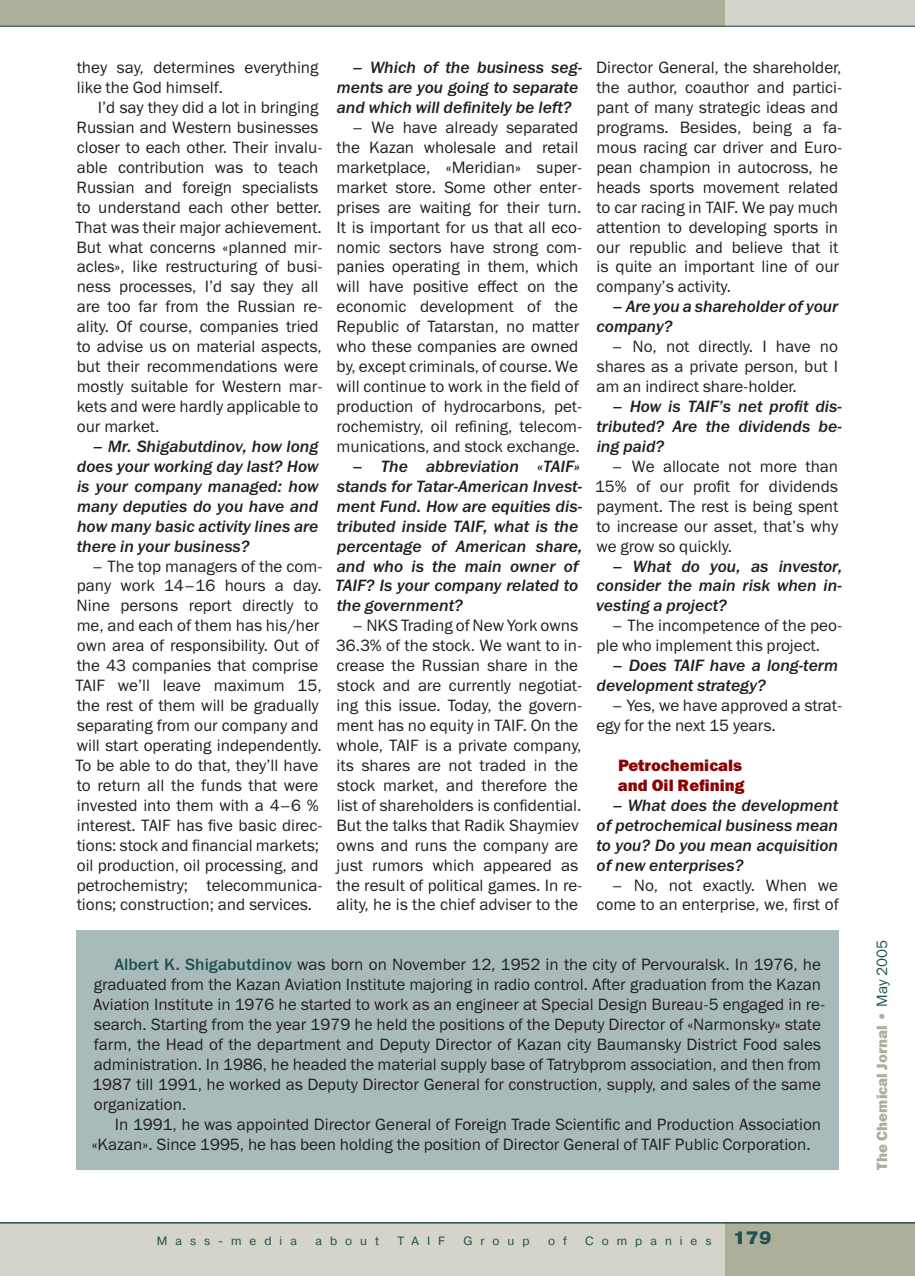
<style>
.page{position:relative;width:915px;height:1276px;background:#fff}
.page>*{position:absolute;margin:0;border:0;box-sizing:border-box;transform-origin:0 0}
.t1{font:16.5px/20px "Franklin Gothic Book ITC";color:#231f20}
.t2{font:italic 16.5px/20px "Franklin Gothic Medium ITC";color:#231f20;text-align:justify}
.t3{font:16.5px/20px "Franklin Gothic Heavy ITC";color:#8b0204}
.t4{font:15px "Franklin Gothic Heavy ITC";color:#acaf9a}
.t5{font:12px "Pragmatica";letter-spacing:.665em;color:#1f514e}
.s1{font-family:"Franklin Gothic Medium ITC";color:#1f514e}
.s2{font-weight:900;font-size:18px}
.s3{font-family:"Franklin Gothic Book ITC";color:#1f514e}
</style>
<div class="page">
<div style="left:0;top:0;width:914px;height:27px;background:#d4d4ca"></div>
<div style="left:0;top:1222px;width:914px;height:54px;background:#acaf9a"></div>
<div style="left:0;top:1222px;width:724px;height:54px;background:#d4d4ca"></div>
<div style="left:0;top:0;width:724px;height:27px;background:#acaf9a"></div>
<hr style="left:0;top:1222px;width:914px;height:1px;background:#1f514e">
<hr style="left:0;top:26px;width:914px;height:1px;background:#1f514e">
<div style="left:76px;top:930px;width:762px;height:239px;background:#a9baba"></div>
<p class="t1" style="left:77px;top:59px;width:243px">they say, determines everything like the God himself.</p>
<p class="t1" style="left:75px;top:99px;width:248px;text-indent:22px">I’d say they did a lot in bringing<br>Russian and Western businesses closer to each other. Their invalu&shy;able contribution was to teach<br>Russian and foreign specialists to understand each other better.<br>That was their major achievement.<br>But what concerns «planned mir&shy;acles», like restructuring of busi&shy;ness processes, I’d say they all are too far from the Russian re&shy;ality. Of course, companies tried to advise us on material aspects, but their recommendations were mostly suitable for Western mar&shy;kets and were hardly applicable to our market.</p>
<p class="t2" style="left:77px;top:438px;width:243px;text-indent:16px">– Mr. Shigabutdinov, how long does your working day last? How is your company managed: how many deputies do you have and how many basic activity lines are there in your business?</p>
<p class="t1" style="left:75px;top:558px;width:248px;text-indent:16px">– The top managers of the com&shy;pany work 14–16 hours a day.<br>Nine persons report directly to me, and each of them has his/her own area of responsibility. Out of the 43 companies that comprise<br>TAIF we’ll leave maximum 15, the rest of them will be gradually separating from our company and will start operating independently.<br>To be able to do that, they’ll have to return all the funds that were invested into them with a 4–6 % interest. TAIF has five basic direc&shy;tions: stock and financial markets; oil production, oil processing, and petrochemistry; telecommunica&shy;tions; construction; and services.</p>
<p class="t2" style="left:337px;top:59px;width:247px;text-align:left;text-indent:15px">– Which of the business seg&shy;ments are you going to separate and which will definitely be left?</p>
<p class="t1" style="left:336px;top:119px;width:247px;text-indent:15px">– We have already separated the Kazan wholesale and retail marketplace, «Meridian» super&shy;market store. Some other enter&shy;prises are waiting for their turn.<br>It is important for us that all eco&shy;nomic sectors have strong com&shy;panies operating in them, which will have positive effect on the economic development of the<br>Republic of Tatarstan, no matter who these companies are owned by, except criminals, of course. We will continue to work in the field of production of hydrocarbons, pet&shy;rochemistry, oil refining, telecom&shy;munications, and stock exchange.</p>
<p class="t2" style="left:335px;top:458px;width:249px;text-align:left;text-indent:17px">– The abbreviation «TAIF» stands for Tatar-American Invest&shy;ment Fund. How are equities dis&shy;tributed inside TAIF, what is the percentage of American share, and who is the main owner of<br>TAIF? Is your company related to the government?</p>
<p class="t1" style="left:336px;top:617px;width:248px;text-indent:16px">– NKS Trading of New York owns<br>36.3% of the stock. We want to in&shy;crease the Russian share in the stock and are currently negotiat&shy;ing this issue. Today, the govern&shy;ment has no equity in TAIF. On the whole, TAIF is a private company, its shares are not traded in the stock market, and therefore the list of shareholders is confidential.<br>But the talks that Radik Shaymiev owns and runs the company are just rumors which appeared as the result of political games. In re&shy;ality, he is the chief adviser to the</p>
<p class="t1" style="left:596px;top:59px;width:247px">Director General, the shareholder, the author, coauthor and partici&shy;pant of many strategic ideas and programs. Besides, being a fa&shy;mous racing car driver and Euro&shy;pean champion in autocross, he heads sports movement related to car racing in TAIF. We pay much attention to developing sports in our republic and believe that it is quite an important line of our company’s activity.</p>
<p class="t2" style="left:596px;top:298px;width:243px;text-indent:16px">– Are you a shareholder of your company?</p>
<p class="t1" style="left:596px;top:338px;width:243px;text-align:justify;text-indent:15px">– No, not directly. I have no shares as a private person, but I am an indirect share-holder.</p>
<p class="t2" style="left:596px;top:398px;width:247px;text-indent:16px">– How is TAIF’s net profit dis&shy;tributed? Are the dividends be&shy;ing paid?</p>
<p class="t1" style="left:594px;top:458px;width:245px;text-align:justify;text-indent:17px">– We allocate not more than 15% of our profit for dividends payment. The rest is being spent to increase our asset, that’s why we grow so quickly.</p>
<p class="t2" style="left:596px;top:557px;width:248px;text-indent:16px">– What do you, as investor, consider the main risk when in&shy;vesting a project?</p>
<p class="t1" style="left:596px;top:617px;width:247px;text-indent:15px">– The incompetence of the peo&shy;ple who implement this project.</p>
<p class="t2" style="left:596px;top:657px;width:243px;text-indent:16px">– Does TAIF have a long-term development strategy?</p>
<p class="t1" style="left:596px;top:697px;width:247px;text-indent:15px">– Yes, we have approved a strat&shy;egy for the next 15 years.</p>
<p class="t3" style="left:617px;top:757px;width:128px">Petrochemicals and Oil Refining</p>
<p class="t2" style="left:596px;top:797px;width:243px;text-indent:16px">– What does the development of petrochemical business mean to you? Do you mean acquisition of new enterprises?</p>
<p class="t1" style="left:596px;top:876px;width:243px;text-align:right">– No, not exactly. When we come to an enterprise, we, first of</p>
<p class="t1" style="left:92px;top:956px;width:734px;text-indent:22px"><span class="s1">Albert K. Shigabutdinov</span> was born on November 12, 1952 in the city of Pervouralsk. In 1976, he graduated from the Kazan Aviation Institute majoring in radio control. After graduation from the Kazan Aviation Institute in 1976 he started to work as an engineer at Special Design Bureau-5 engaged in re&shy;search. Starting from the year 1979 he held the positions of the Deputy Director of «Narmonsky» state farm, the Head of the department and Deputy Director of Kazan city Baumansky District Food sales administration. In 1986, he headed the material supply base of Tatrybprom association, and then from 1987 till 1991, he worked as Deputy Director General for construction, supply, and sales of the same organization.</p>
<p class="t1" style="left:92px;top:1116px;width:730px;text-indent:23px">In 1991, he was appointed Director General of Foreign Trade Scientific and Production Association «Kazan». Since 1995, he has been holding the position of Director General of TAIF Public Corporation.</p>
<p class="t5" style="left:157px;top:1236px;width:142px">Mass-media</p>
<p class="t5" style="left:315px;top:1236px;width:65px">about</p>
<p class="t5" style="left:397px;top:1236px;width:49px">TAIF</p>
<p class="t5" style="left:463px;top:1236px;width:68px">Group</p>
<p class="t5" style="left:548px;top:1236px;width:20px">o f</p>
<p class="t5" style="left:585px;top:1236px;width:188px">Companies <span class="s2">179</span></p>
<p class="t4" style="left:876px;top:1169px;width:231px;rotate:-90deg">The Chemical Jornal • <span class="s3">May 2005</span></p>
</div>
